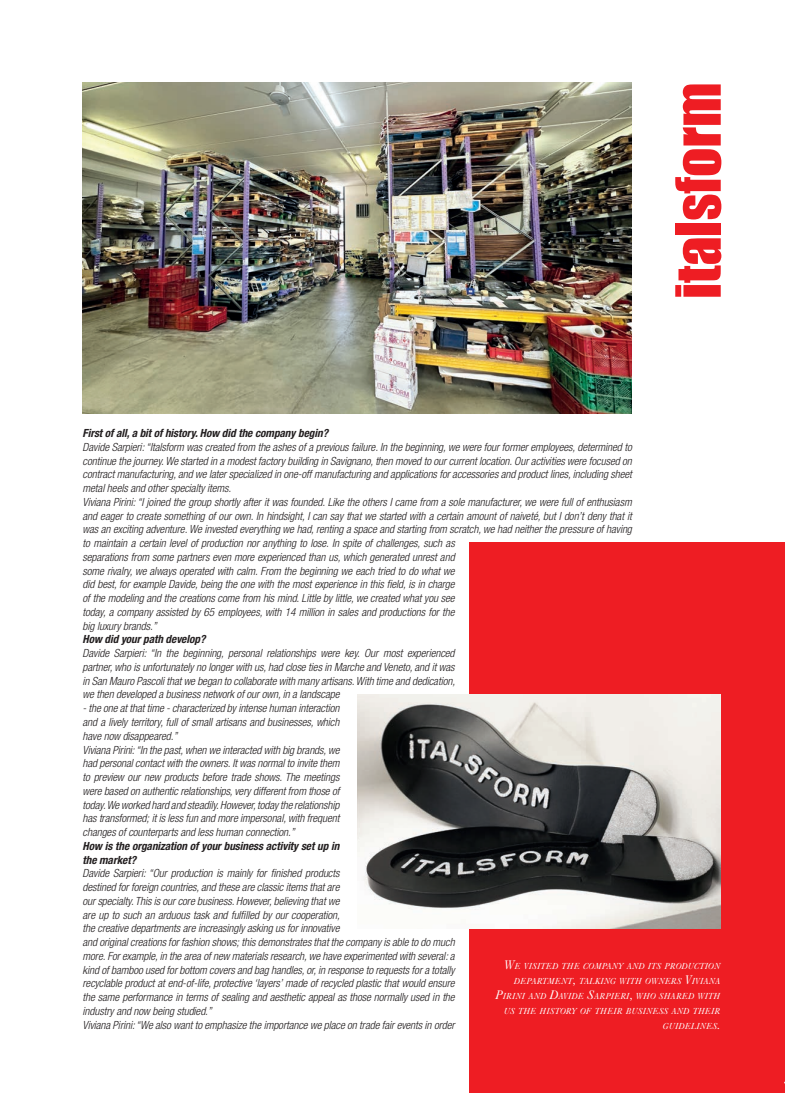
<style>
.page{position:relative;width:803px;height:1112px;background:#fff}
.page>*{position:absolute;margin:0;border:0;box-sizing:border-box;transform-origin:0 0}
.t1{font:57.5px "Impact";color:#ee1d23}
.Nessuna_spaziatura{font:italic 300 condensed 11.25px/13.8px "Helvetica Neue";letter-spacing:-.005em;color:#231f20;text-align:justify}
.Nessuna_spaziatura-2{font:italic 700 condensed 11.25px/13.8px "Helvetica Neue";letter-spacing:-.005em;color:#231f20}
.t2{font:italic 8.75px/15px "Caslon Five Forty";color:#fff;text-align:right}
.s1{font-size:12.5px}
</style>
<div class="page">
<div style="left:469px;top:542px;width:315px;height:550px;background:#ee1d23"></div>
<img style="left:357px;top:694px;width:363px;height:234px">
<img style="left:83px;top:83px;width:549px;height:330px">
<div style="left:394px;top:2px;width:14px;height:14px;border:2px solid #fff;border-radius:50%"></div>
<div style="left:394px;top:1095px;width:14px;height:14px;border:2px solid #fff;border-radius:50%"></div>
<p class="t1" style="left:653px;top:299px;width:218px;rotate:-90deg">italsform</p>
<p class="Nessuna_spaziatura-2" style="left:83px;top:426px;width:247px">First of all, a bit of history. How did the company begin?</p>
<p class="Nessuna_spaziatura" style="left:83px;top:440px;width:551px">Davide Sarpieri: “Italsform was created from the ashes of a previous failure. In the beginning, we were four former employees, determined to continue the journey. We started in a modest factory building in Savignano, then moved to our current location. Our activities were focused on contract manufacturing, and we later specialized in one-off manufacturing and applications for accessories and product lines, including sheet metal heels and other specialty items.</p>
<p class="Nessuna_spaziatura" style="left:83px;top:495px;width:551px;text-align:left">Viviana Pirini: “I joined the group shortly after it was founded. Like the others I came from a sole manufacturer, we were full of enthusiasm and eager to create something of our own. In hindsight, I can say that we started with a certain amount of naiveté, but I don’t deny that it was an exciting adventure. We invested everything we had, renting a space and starting from scratch, we had neither the pressure of having to maintain a certain level of production nor anything to lose. In spite of challenges, such as<br>separations from some partners even more experienced than us, which generated unrest and<br>some rivalry, we always operated with calm. From the beginning we each tried to do what we<br>did best, for example Davide, being the one with the most experience in this field, is in charge<br>of the modeling and the creations come from his mind. Little by little, we created what you see<br>today, a company assisted by 65 employees, with 14 million in sales and productions for the<br>big luxury brands.”</p>
<p class="Nessuna_spaziatura-2" style="left:83px;top:632px;width:124px">How did your path develop?</p>
<p class="Nessuna_spaziatura" style="left:83px;top:646px;width:374px">Davide Sarpieri: “In the beginning, personal relationships were key. Our most experienced partner, who is unfortunately no longer with us, had close ties in Marche and Veneto, and it was in San Mauro Pascoli that we began to collaborate with many artisans. With time and dedication, we then developed a business network of our own, in a landscape</p>
<p class="Nessuna_spaziatura" style="left:83px;top:701px;width:258px">- the one at that time - characterized by intense human interaction and a lively territory, full of small artisans and businesses, which have now disappeared.”</p>
<p class="Nessuna_spaziatura" style="left:83px;top:742px;width:258px">Viviana Pirini: “In the past, when we interacted with big brands, we had personal contact with the owners. It was normal to invite them to preview our new products before trade shows. The meetings were based on authentic relationships, very different from those of today. We worked hard and steadily. However, today the relationship has transformed; it is less fun and more impersonal, with frequent changes of counterparts and less human connection.”</p>
<p class="Nessuna_spaziatura-2" style="left:83px;top:838px;width:258px">How is the organization of your business activity set up in the market?</p>
<p class="Nessuna_spaziatura" style="left:83px;top:866px;width:374px;text-align:left">Davide Sarpieri: “Our production is mainly for finished products<br>destined for foreign countries, and these are classic items that are<br>our specialty. This is our core business. However, believing that we<br>are up to such an arduous task and fulfilled by our cooperation,<br>the creative departments are increasingly asking us for innovative<br>and original creations for fashion shows; this demonstrates that the company is able to do much more. For example, in the area of new materials research, we have experimented with several: a kind of bamboo used for bottom covers and bag handles, or, in response to requests for a totally recyclable product at end-of-life, protective ‘layers’ made of recycled plastic that would ensure the same performance in terms of sealing and aesthetic appeal as those normally used in the industry and now being studied.”</p>
<p class="Nessuna_spaziatura" style="left:83px;top:1017px;width:374px">Viviana Pirini: “We also want to emphasize the importance we place on trade fair events in order</p>
<p class="t2" style="left:495px;top:957px;width:227px"><span class="s1">W</span>E VISITED THE COMPANY AND ITS PRODUCTION DEPARTMENT<span class="s1">,</span> TALKING WITH OWNERS <span class="s1">V</span>IVIANA <span class="s1">P</span>IRINI AND <span class="s1">D</span>AVIDE <span class="s1">S</span>ARPIERI<span class="s1">,</span> WHO SHARED WITH US THE HISTORY OF THEIR BUSINESS AND THEIR GUIDELINES<span class="s1">.</span></p>
</div>
